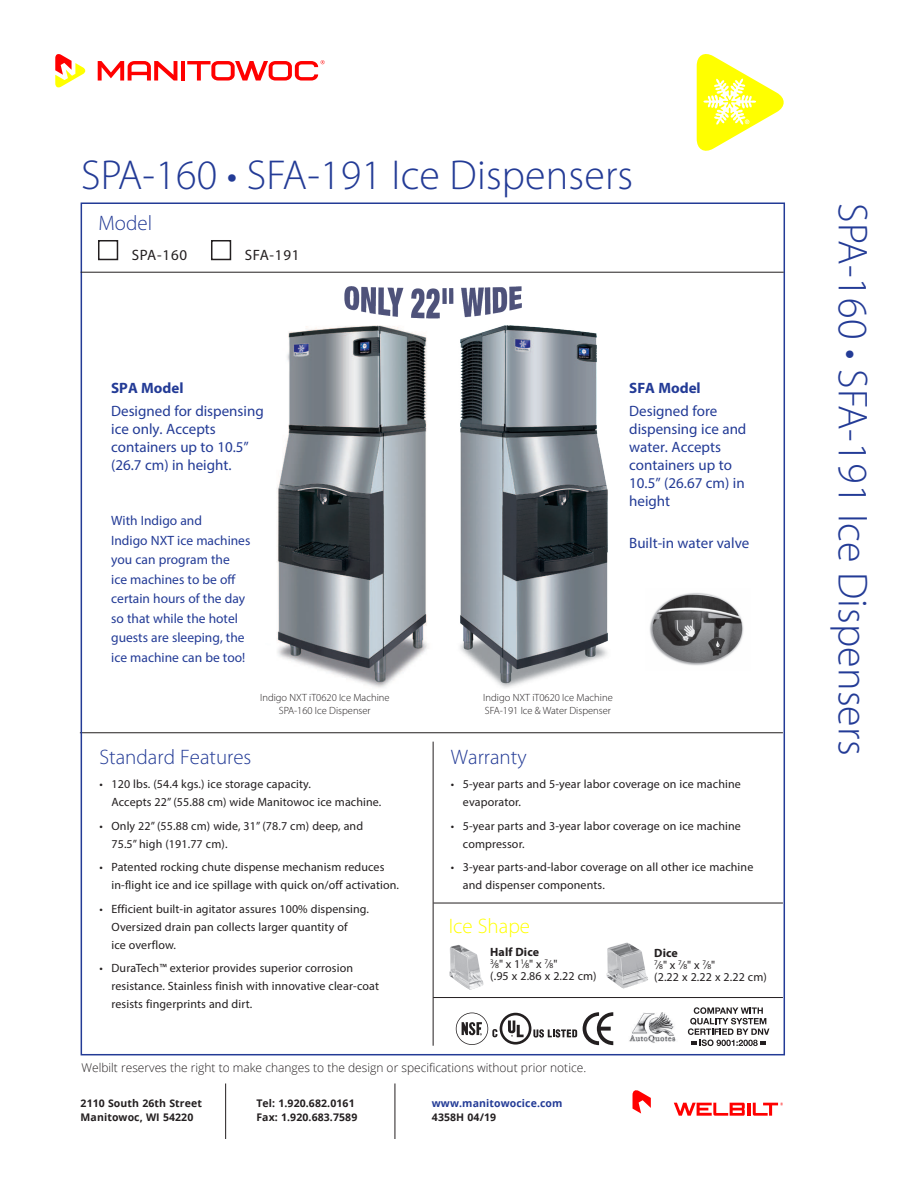
<style>
.page{position:relative;width:918px;height:1188px;background:#fff}
.page>*{position:absolute;margin:0;border:0;box-sizing:border-box;transform-origin:0 0}
.t1{font:300 42px "Myriad Pro";letter-spacing:.005em;color:#233b96}
.t2{font:300 21px "Myriad Pro";color:#233b96}
.t3{font:300 21px "Myriad Pro";color:#ff0}
.t4{font:15px/18px "Myriad Pro";color:#233b96}
.t5{font:700 15px "Myriad Pro";color:#233b96}
.t6{font:15px "Myriad Pro";letter-spacing:.05em;color:#231f20}
.t7{font:13.5px/19.5px "Myriad Pro";color:#233b96}
.t8{font:12px/18px "Myriad Pro";letter-spacing:.01em;color:#231f20}
.t9{font:300 12px "Open Sans";color:#231f20}
.t10{font:300 10.5px/13.5px "Myriad Pro";color:#231f20;text-align:center}
.t11{font:700 10.5px/13.5px "Open Sans";letter-spacing:.01em;color:#231f20}
.t12{font:700 10.5px "Open Sans";letter-spacing:.01em;color:#233b96}
.s1{font-weight:700}
.s2{font-size:7.5px}
</style>
<div class="page">
<hr style="left:433px;top:742px;width:1px;height:304px;background:#231f20">
<hr style="left:80px;top:732px;width:703px;height:1px;background:#231f20">
<hr style="left:434px;top:903px;width:349px;height:1px;background:#231f20">
<hr style="left:225px;top:1083px;width:1px;height:56px;background:#231f20">
<hr style="left:395px;top:1083px;width:1px;height:56px;background:#231f20">
<svg style="left:697px;top:54px;width:87px;height:97px"></svg>
<svg style="left:55px;top:54px;width:31px;height:33px"></svg>
<svg style="left:98px;top:61px;width:79px;height:20px"></svg>
<hr style="left:181px;top:61px;width:4px;height:20px;background:#f00">
<svg style="left:187px;top:60px;width:138px;height:21px"></svg>
<svg style="left:674px;top:1103px;width:109px;height:13px"></svg>
<svg style="left:633px;top:1090px;width:18px;height:24px"></svg>
<div style="left:98px;top:240px;width:20px;height:20px;border:2px solid #231f20"></div>
<div style="left:211px;top:240px;width:20px;height:20px;border:2px solid #231f20"></div>
<hr style="left:81px;top:272px;width:703px;height:1px;background:#231f20">
<hr style="left:433px;top:997px;width:350px;height:1px;background:#231f20">
<svg style="left:583px;top:1012px;width:30px;height:33px"></svg>
<svg style="left:456px;top:1013px;width:121px;height:32px"></svg>
<img style="left:629px;top:1012px;width:47px;height:31px">
<svg style="left:688px;top:1007px;width:81px;height:39px"></svg>
<img style="left:607px;top:943px;width:41px;height:45px">
<img style="left:449px;top:945px;width:34px;height:45px">
<img style="left:277px;top:325px;width:150px;height:363px">
<img style="left:460px;top:325px;width:148px;height:363px">
<img style="left:344px;top:286px;width:178px;height:33px">
<img style="left:649px;top:593px;width:95px;height:73px">
<h1 class="t1" style="left:81px;top:160px;width:554px">SPA-160 • SFA-191 Ice Dispensers</h1>
<h2 class="t2" style="left:99px;top:215px;width:55px">Model</h2>
<p class="t6" style="left:132px;top:249px;width:57px">SPA-160</p>
<p class="t6" style="left:245px;top:249px;width:56px">SFA-191</p>
<p class="t5" style="left:111px;top:379px;width:74px">SPA Model</p>
<p class="t4" style="left:111px;top:403px;width:154px">Designed for dispensing ice only. Accepts containers up to 10.5” (26.7 cm) in height.</p>
<p class="t7" style="left:111px;top:512px;width:141px">With Indigo and<br>Indigo NXT ice machines you can program the<br>ice machines to be off certain hours of the day so that while the hotel guests are sleeping, the ice machine can be too!</p>
<p class="t10" style="left:260px;top:692px;width:131px">Indigo NXT iT0620 Ice Machine<br>SPA-160 Ice Dispenser</p>
<p class="t10" style="left:483px;top:692px;width:131px;text-align:left">Indigo NXT iT0620 Ice Machine<br>SFA-191 Ice &amp; Water Dispenser</p>
<p class="t5" style="left:629px;top:379px;width:73px">SFA Model</p>
<p class="t4" style="left:629px;top:403px;width:119px">Designed fore dispensing ice and water. Accepts containers up to<br>10.5” (26.67 cm) in height</p>
<p class="t4" style="left:629px;top:535px;width:122px">Built-in water valve</p>
<h2 class="t2" style="left:100px;top:749px;width:153px">Standard Features</h2>
<p class="t8" style="left:112px;top:776px;width:271px;text-indent:-12px">• 120 lbs. (54.4 kgs.) ice storage capacity.<br>Accepts 22” (55.88 cm) wide Manitowoc ice machine.</p>
<p class="t8" style="left:112px;top:818px;width:253px;text-indent:-12px">• Only 22” (55.88 cm) wide, 31” (78.7 cm) deep, and<br>75.5” high (191.77 cm).</p>
<p class="t8" style="left:112px;top:859px;width:289px;text-indent:-12px">• Patented rocking chute dispense mechanism reduces in-flight ice and ice spillage with quick on/off activation.</p>
<p class="t8" style="left:112px;top:901px;width:259px;text-indent:-12px">• Efficient built-in agitator assures 100% dispensing.<br>Oversized drain pan collects larger quantity of<br>ice overflow.</p>
<p class="t8" style="left:112px;top:960px;width:269px;text-indent:-12px">• DuraTech™ exterior provides superior corrosion resistance. Stainless finish with innovative clear-coat resists fingerprints and dirt.</p>
<h2 class="t2" style="left:451px;top:749px;width:77px">Warranty</h2>
<p class="t8" style="left:463px;top:776px;width:279px;text-indent:-12px">• 5-year parts and 5-year labor coverage on ice machine evaporator.</p>
<p class="t8" style="left:463px;top:818px;width:279px;text-indent:-12px">• 5-year parts and 3-year labor coverage on ice machine compressor.</p>
<p class="t8" style="left:463px;top:859px;width:292px;text-indent:-12px">• 3-year parts-and-labor coverage on all other ice machine and dispenser components.</p>
<h2 class="t3" style="left:449px;top:918px;width:83px">Ice Shape</h2>
<p class="t8" style="left:490px;top:947px;width:108px;line-height:12px"><span class="s1">Half Dice<br></span><sup>3</sup>⁄<span class="s2">8</span>" x 1<sup>1</sup>⁄<span class="s2">8</span>" x <sup>7</sup>⁄<span class="s2">8</span>"<br>(.95 x 2.86 x 2.22 cm)</p>
<p class="t8" style="left:654px;top:948px;width:114px;line-height:12px"><span class="s1">Dice<br></span><sup>7</sup>⁄<span class="s2">8</span>" x <sup>7</sup>⁄<span class="s2">8</span>" x <sup>7</sup>⁄<span class="s2">8</span>"<br>(2.22 x 2.22 x 2.22 cm)</p>
<p class="t9" style="left:81px;top:1059px;width:506px">Welbilt reserves the right to make changes to the design or specifications without prior notice.</p>
<p class="t11" style="left:81px;top:1097px;width:123px">2110 South 26th Street<br>Manitowoc, WI 54220</p>
<p class="t11" style="left:256px;top:1097px;width:102px">Tel: 1.920.682.0161<br>Fax: 1.920.683.7589</p>
<p class="t12" style="left:432px;top:1097px;width:132px">www.manitowocice.com</p>
<p class="t11" style="left:432px;top:1110px;width:66px">4358H 04/19</p>
<h1 class="t1" style="left:869px;top:203px;width:554px;rotate:90deg">SPA-160 • SFA-191 Ice Dispensers</h1>
</div>
